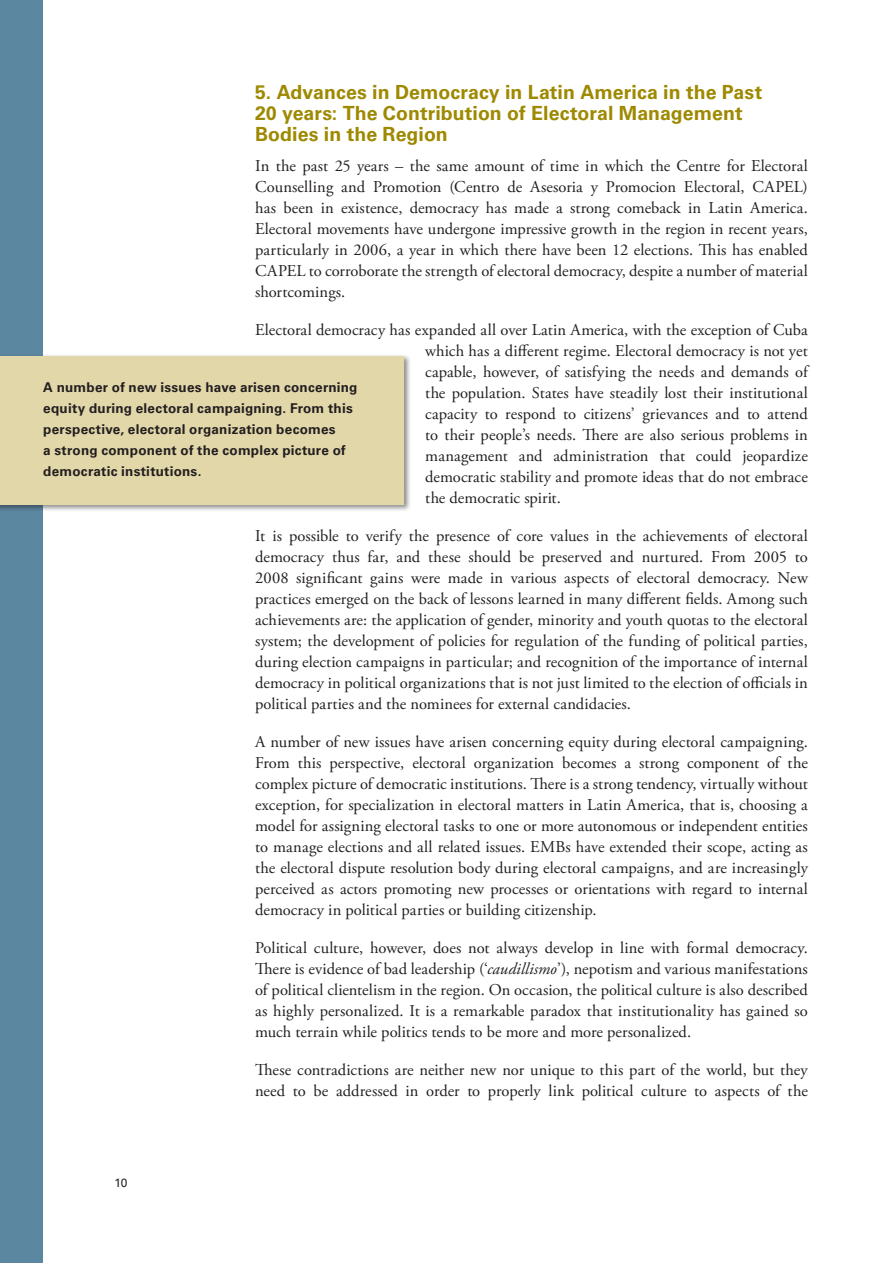
<style>
.page{position:relative;width:893px;height:1263px;background:#fff}
.page>*{position:absolute;margin:0;border:0;box-sizing:border-box;transform-origin:0 0}
.Underrubrik{font:700 19.5px/21px "Univers LT Std";letter-spacing:.005em;color:#9e8900}
.Brödtext{font:16.5px/21px "Adobe Garamond Pro";letter-spacing:.005em;color:#231f20;text-align:justify}
.t1{font:700 13.5px/21px "Univers LT Std";letter-spacing:.015em;color:#231f20}
.t2{font:12px "Univers LT Std";color:#231f20}
.s1{font-style:italic}
</style>
<div class="page">
<div style="left:0;top:0;width:43px;height:1263px;background:#5c87a1"></div>
<div style="left:0;top:353px;width:411px;height:158px;background:#231f20;opacity:.5"></div>
<div style="left:0;top:356px;width:404px;height:149px;background:#e2d7a9"></div>
<p class="Underrubrik" style="left:255px;top:82px;width:509px">5. Advances in Democracy in Latin America in the Past<br>20 years: The Contribution of Electoral Management<br>Bodies in the Region</p>
<p class="Brödtext" style="left:255px;top:156px;width:554px">In the past 25 years – the same amount of time in which the Centre for Electoral Counselling and Promotion (Centro de Asesoria y Promocion Electoral, CAPEL) has been in existence, democracy has made a strong comeback in Latin America.<br>Electoral movements have undergone impressive growth in the region in recent years, particularly in 2006, a year in which there have been 12 elections. This has enabled CAPEL to corroborate the strength of electoral democracy, despite a number of material shortcomings.</p>
<p class="Brödtext" style="left:425px;top:320px;width:384px;text-indent:-170px">Electoral democracy has expanded all over Latin America, with the exception of Cuba which has a different regime. Electoral democracy is not yet capable, however, of satisfying the needs and demands of the population. States have steadily lost their institutional capacity to respond to citizens’ grievances and to attend to their people’s needs. There are also serious problems in management and administration that could jeopardize democratic stability and promote ideas that do not embrace the democratic spirit.</p>
<p class="Brödtext" style="left:255px;top:526px;width:554px">It is possible to verify the presence of core values in the achievements of electoral democracy thus far, and these should be preserved and nurtured. From 2005 to 2008 significant gains were made in various aspects of electoral democracy. New practices emerged on the back of lessons learned in many different fields. Among such achievements are: the application of gender, minority and youth quotas to the electoral system; the development of policies for regulation of the funding of political parties, during election campaigns in particular; and recognition of the importance of internal democracy in political organizations that is not just limited to the election of officials in political parties and the nominees for external candidacies.</p>
<p class="Brödtext" style="left:255px;top:732px;width:554px">A number of new issues have arisen concerning equity during electoral campaigning.<br>From this perspective, electoral organization becomes a strong component of the complex picture of democratic institutions. There is a strong tendency, virtually without exception, for specialization in electoral matters in Latin America, that is, choosing a model for assigning electoral tasks to one or more autonomous or independent entities to manage elections and all related issues. EMBs have extended their scope, acting as the electoral dispute resolution body during electoral campaigns, and are increasingly perceived as actors promoting new processes or orientations with regard to internal democracy in political parties or building citizenship.</p>
<p class="Brödtext" style="left:255px;top:938px;width:554px">Political culture, however, does not always develop in line with formal democracy.<br>There is evidence of bad leadership (‘<span class="s1">caudillismo</span>’), nepotism and various manifestations of political clientelism in the region. On occasion, the political culture is also described as highly personalized. It is a remarkable paradox that institutionality has gained so much terrain while politics tends to be more and more personalized.</p>
<p class="Brödtext" style="left:255px;top:1060px;width:554px">These contradictions are neither new nor unique to this part of the world, but they need to be addressed in order to properly link political culture to aspects of the</p>
<p class="t1" style="left:43px;top:377px;width:316px">A number of new issues have arisen concerning equity during electoral campaigning. From this perspective, electoral organization becomes<br>a strong component of the complex picture of democratic institutions.</p>
<p class="t2" style="left:115px;top:1175px;width:15px">10</p>
</div>
